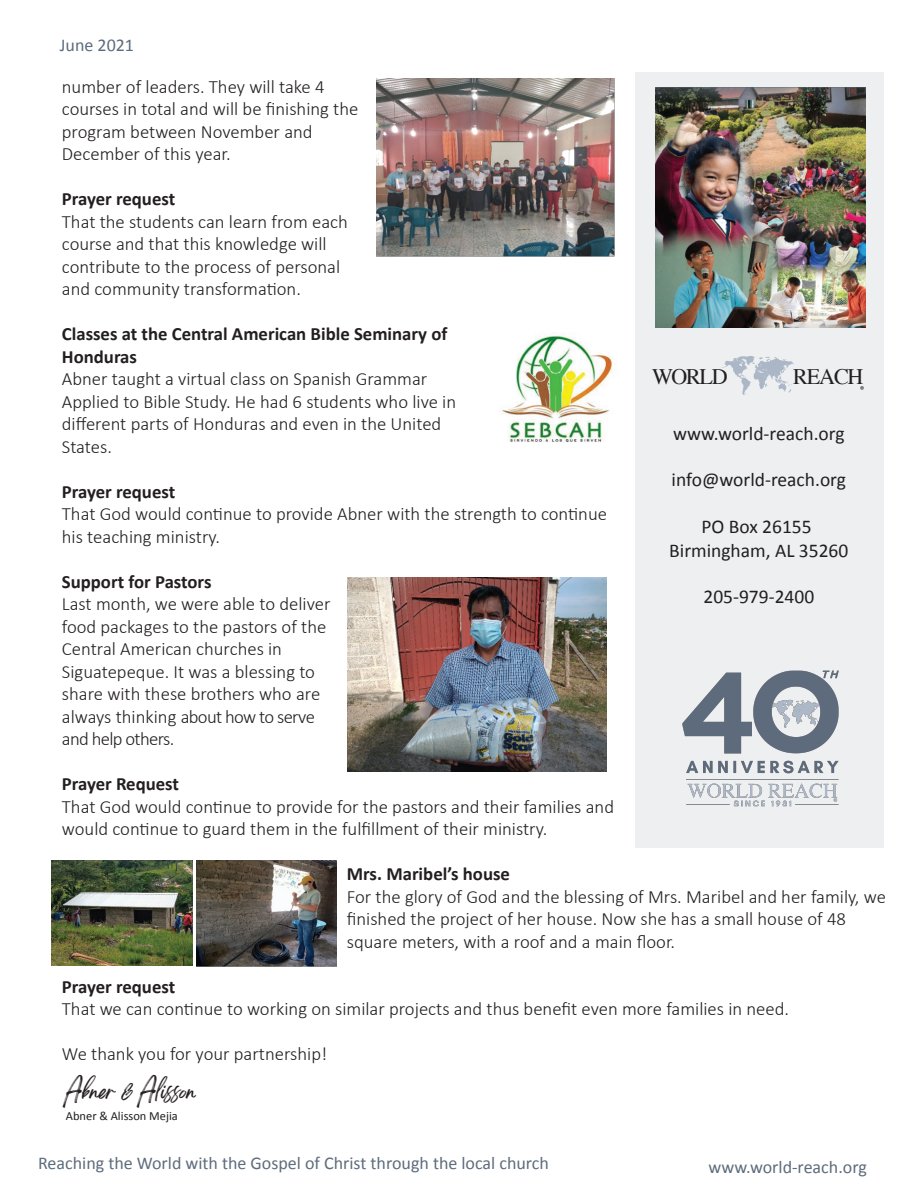
<style>
.page{position:relative;width:918px;height:1188px;background:#fff}
.page>*{position:absolute;margin:0;border:0;box-sizing:border-box;transform-origin:0 0}
.t1{font:22.05px "Times";letter-spacing:-.05em;color:#231f20}
.t2{font:19.5px/23.4px "Calibri";color:#231f20;text-align:center}
.t3{font:300 18.75px/22.5px "Calibri";color:#231f20}
.t4{font:700 18.75px/22.5px "Calibri";color:#231f20}
.t5{font:italic 18.75px "Brightwall";color:#231f20}
.t6{font:18px "Calibri";color:#5e6c7c}
.t7{font:12.45px "Calibri";color:#231f20}
</style>
<div class="page">
<div style="left:636px;top:72px;width:248px;height:776px;background:#edeff0"></div>
<svg style="left:722px;top:356px;width:72px;height:39px"></svg>
<svg style="left:860px;top:386px;width:4px;height:4px"></svg>
<img style="left:655px;top:88px;width:210px;height:240px">
<img style="left:682px;top:670px;width:157px;height:137px">
<img style="left:376px;top:78px;width:238px;height:179px">
<img style="left:501px;top:333px;width:112px;height:110px">
<img style="left:348px;top:578px;width:259px;height:194px">
<img style="left:196px;top:861px;width:140px;height:105px">
<img style="left:52px;top:860px;width:140px;height:105px">
<p class="t6" style="left:60px;top:33px;width:76px">June 2021</p>
<p class="t3" style="left:62px;top:75px;width:298px">number of leaders. They will take 4 courses in total and will be finishing the program between November and<br>December of this year.</p>
<p class="t4" style="left:62px;top:187px;width:115px">Prayer request</p>
<p class="t3" style="left:62px;top:210px;width:288px">That the students can learn from each course and that this knowledge will contribute to the process of personal and community transformation.</p>
<p class="t4" style="left:62px;top:322px;width:387px">Classes at the Central American Bible Seminary of<br>Honduras</p>
<p class="t3" style="left:62px;top:368px;width:396px">Abner taught a virtual class on Spanish Grammar Applied to Bible Study. He had 6 students who live in different parts of Honduras and even in the United States.</p>
<p class="t4" style="left:62px;top:480px;width:115px">Prayer request</p>
<p class="t3" style="left:62px;top:503px;width:547px">That God would continue to provide Abner with the strength to continue his teaching ministry.</p>
<p class="t4" style="left:62px;top:570px;width:151px">Support for Pastors</p>
<p class="t3" style="left:62px;top:593px;width:270px">Last month, we were able to deliver food packages to the pastors of the<br>Central American churches in<br>Siguatepeque. It was a blessing to share with these brothers who are always thinking about how to serve and help others.</p>
<p class="t4" style="left:62px;top:772px;width:119px">Prayer Request</p>
<p class="t3" style="left:62px;top:795px;width:554px">That God would continue to provide for the pastors and their families and would continue to guard them in the fulfillment of their ministry.</p>
<p class="t4" style="left:347px;top:862px;width:165px">Mrs. Maribel’s house</p>
<p class="t3" style="left:347px;top:885px;width:541px">For the glory of God and the blessing of Mrs. Maribel and her family, we finished the project of her house. Now she has a small house of 48 square meters, with a roof and a main floor.</p>
<p class="t4" style="left:62px;top:975px;width:115px">Prayer request</p>
<p class="t3" style="left:62px;top:998px;width:729px">That we can continue to working on similar projects and thus benefit even more families in need.</p>
<p class="t3" style="left:62px;top:1043px;width:267px">We thank you for your partnership!</p>
<p class="t1" style="left:652px;top:356px;width:77px">WORLD</p>
<p class="t1" style="left:793px;top:356px;width:72px">REACH</p>
<p class="t2" style="left:673px;top:420px;width:173px">www.world-reach.org</p>
<p class="t2" style="left:672px;top:467px;width:176px">info@world-reach.org</p>
<p class="t2" style="left:669px;top:514px;width:181px">PO Box 26155<br>Birmingham, AL 35260</p>
<p class="t2" style="left:703px;top:584px;width:112px">205-979-2400</p>
<p class="t5" style="left:64px;top:1085px;width:132px">Abner &amp; Alisson</p>
<p class="t7" style="left:66px;top:1109px;width:114px">Abner &amp; Alisson Mejia</p>
<p class="t6" style="left:38px;top:1152px;width:512px">Reaching the World with the Gospel of Christ through the local church</p>
<p class="t6" style="left:709px;top:1156px;width:160px">www.world-reach.org</p>
</div>
